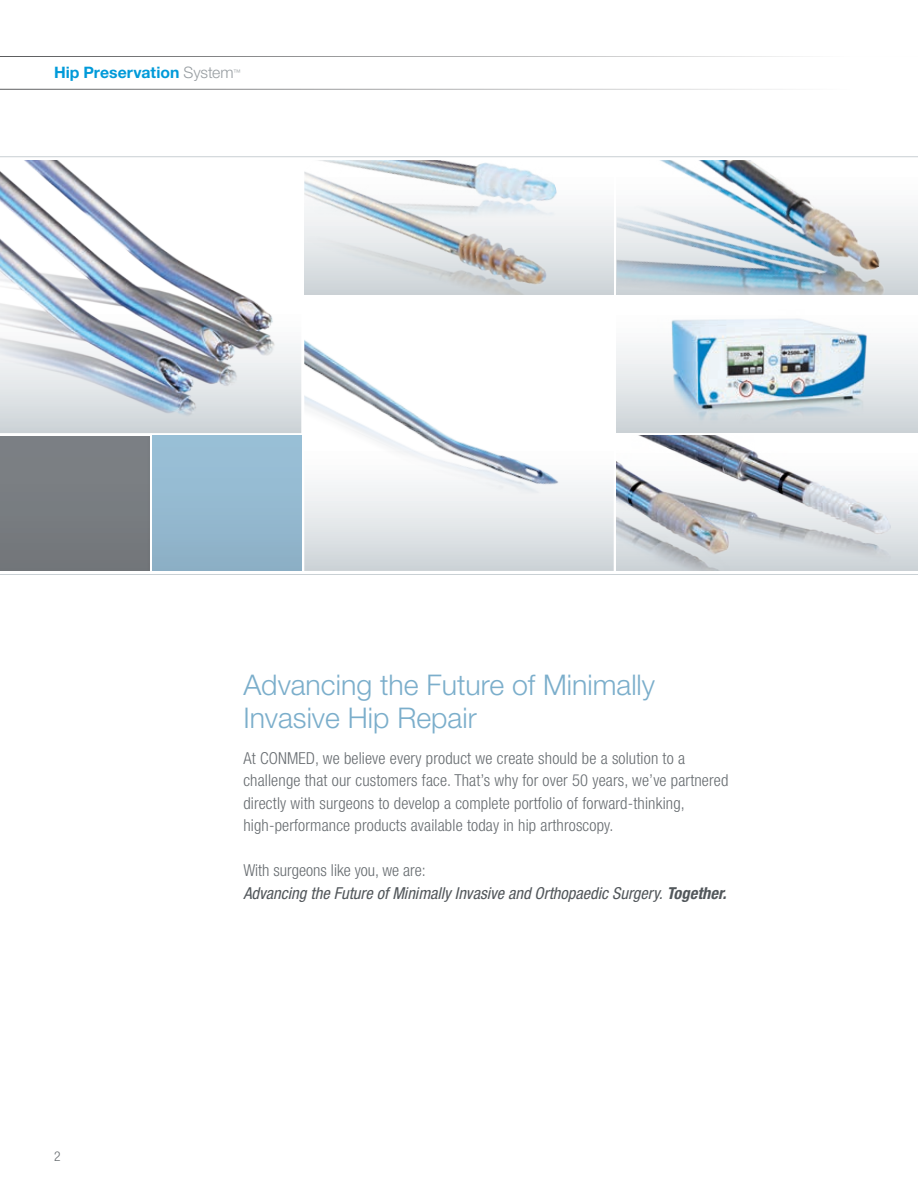
<style>
.page{position:relative;width:918px;height:1188px;background:#fff}
.page>*{position:absolute;margin:0;border:0;box-sizing:border-box;transform-origin:0 0}
.t1{font:300 28.5px/33px "Helvetica Neue LT Std";color:#7baecb}
.t2{font:300 condensed 16.5px/22.5px "Helvetica Neue LT Std";letter-spacing:.01em;color:#686d71}
.t3{font:italic condensed 16.5px/22.5px "Helvetica Neue LT Std";color:#52575b}
.t4{font:700 15.75px "Helvetica Neue LT Std";color:#009ad9}
.t5{font:300 condensed 13.5px "Helvetica Neue LT Std";color:#686d71}
.s1{font-weight:300;color:#989ea2}
.s2{font-weight:300;font-style:normal;color:#686d71}
.s3{font-weight:700}
</style>
<div class="page">
<hr style="left:0;top:89px;width:918px;height:1px;background:#58595b">
<hr style="left:0;top:56px;width:918px;height:1px;background:#58595b">
<hr style="left:0;top:574px;width:918px;height:1px;background:#c9d0d4">
<hr style="left:0;top:156px;width:918px;height:1px;background:#c9d0d4">
<div style="left:617px;top:298px;width:301px;height:135px;background:linear-gradient(to bottom,#fff,#d0d6da)"></div>
<img style="left:657px;top:301px;width:224px;height:132px">
<img style="left:304px;top:340px;width:310px;height:231px">
<div style="left:617px;top:436px;width:301px;height:135px;background:linear-gradient(to bottom,#fff,#d0d6da)"></div>
<img style="left:617px;top:436px;width:274px;height:135px">
<svg style="left:0;top:344px;width:301px;height:89px;background:#d5dbde"></svg>
<img style="left:0;top:160px;width:281px;height:264px">
<div style="left:304px;top:160px;width:310px;height:135px;background:linear-gradient(to bottom,#fff,#d0d6da)"></div>
<img style="left:304px;top:160px;width:280px;height:135px">
<img style="left:617px;top:160px;width:301px;height:135px">
<p class="t4" style="left:54px;top:63px;width:188px">Hip Preservation <span class="s1">System</span><sup>™</sup></p>
<p class="t5" style="left:54px;top:1148px;width:8px">2</p>
<h1 class="t1" style="left:243px;top:668px;width:413px">Advancing the Future of Minimally<br>Invasive Hip Repair</h1>
<p class="t2" style="left:243px;top:746px;width:487px">At CONMED, we believe every product we create should be a solution to a challenge that our customers face. That’s why for over 50 years, we’ve partnered directly with surgeons to develop a complete portfolio of forward-thinking, high-performance products available today in hip arthroscopy.</p>
<p class="t3" style="left:243px;top:859px;width:484px"><span class="s2">With surgeons like you, we are:<br></span>Advancing the Future of Minimally Invasive and Orthopaedic Surgery. <span class="s3">Together.</span></p>
</div>
